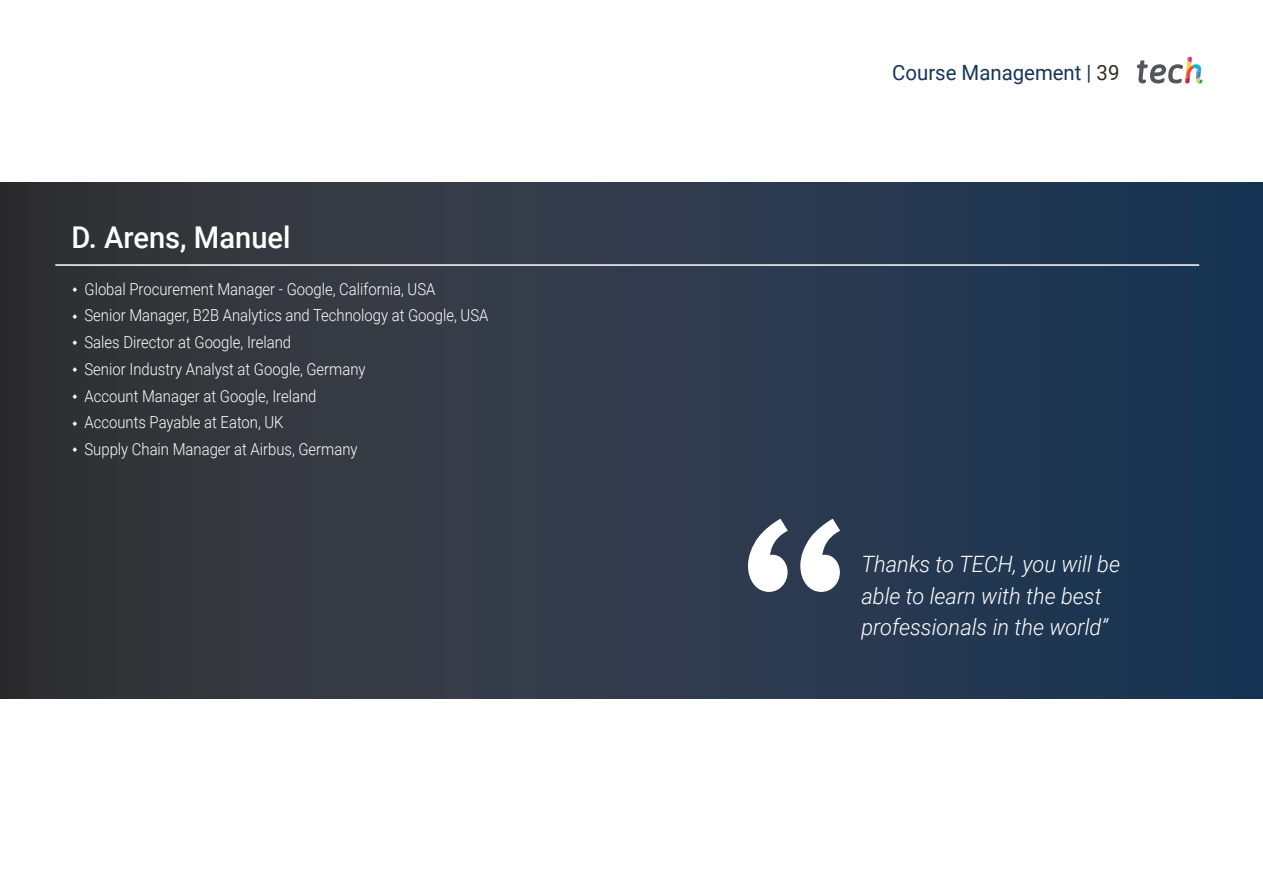
<style>
.page{position:relative;width:1263px;height:893px;background:#fff}
.page>*{position:absolute;margin:0;border:0;box-sizing:border-box;transform-origin:0 0}
.t1{font:500 30px "Roboto";color:#fff}
.t2{font:italic 300 22.5px/31.5px "Roboto";color:#fff}
.t3{font:21px "Roboto";color:#17355b}
.t4{font:300 16.5px/26.7px "Roboto";color:#fff;scale:.9 1}
.s1{color:#312e20}
</style>
<div class="page">
<div style="left:0;top:182px;width:1263px;height:516px;background:linear-gradient(to right,#3a3638,#1d3959)"></div>
<hr style="left:55px;top:264px;width:1144px;height:2px;background:#fff">
<svg style="left:1137px;top:57px;width:65px;height:27px"></svg>
<svg style="left:748px;top:519px;width:92px;height:73px"></svg>
<svg style="left:73px;top:287px;width:4px;height:5px"></svg>
<svg style="left:73px;top:314px;width:4px;height:5px"></svg>
<svg style="left:73px;top:340px;width:4px;height:5px"></svg>
<svg style="left:73px;top:367px;width:4px;height:5px"></svg>
<svg style="left:73px;top:394px;width:4px;height:5px"></svg>
<svg style="left:73px;top:421px;width:4px;height:5px"></svg>
<svg style="left:73px;top:447px;width:4px;height:5px"></svg>
<h1 class="t1" style="left:71px;top:216px;width:221px">D. Arens, Manuel</h1>
<p class="t4" style="left:85px;top:275px;width:450px">Global Procurement Manager - Google, California, USA<br>Senior Manager, B2B Analytics and Technology at Google, USA Sales Director at Google, Ireland<br>Senior Industry Analyst at Google, Germany<br>Account Manager at Google, Ireland<br>Accounts Payable at Eaton, UK<br>Supply Chain Manager at Airbus, Germany</p>
<p class="t3" style="left:892px;top:57px;width:229px">Course Management | <span class="s1">39</span></p>
<h2 class="t2" style="left:861px;top:548px;width:260px">Thanks to TECH, you will be able to learn with the best professionals in the world”</h2>
</div>
